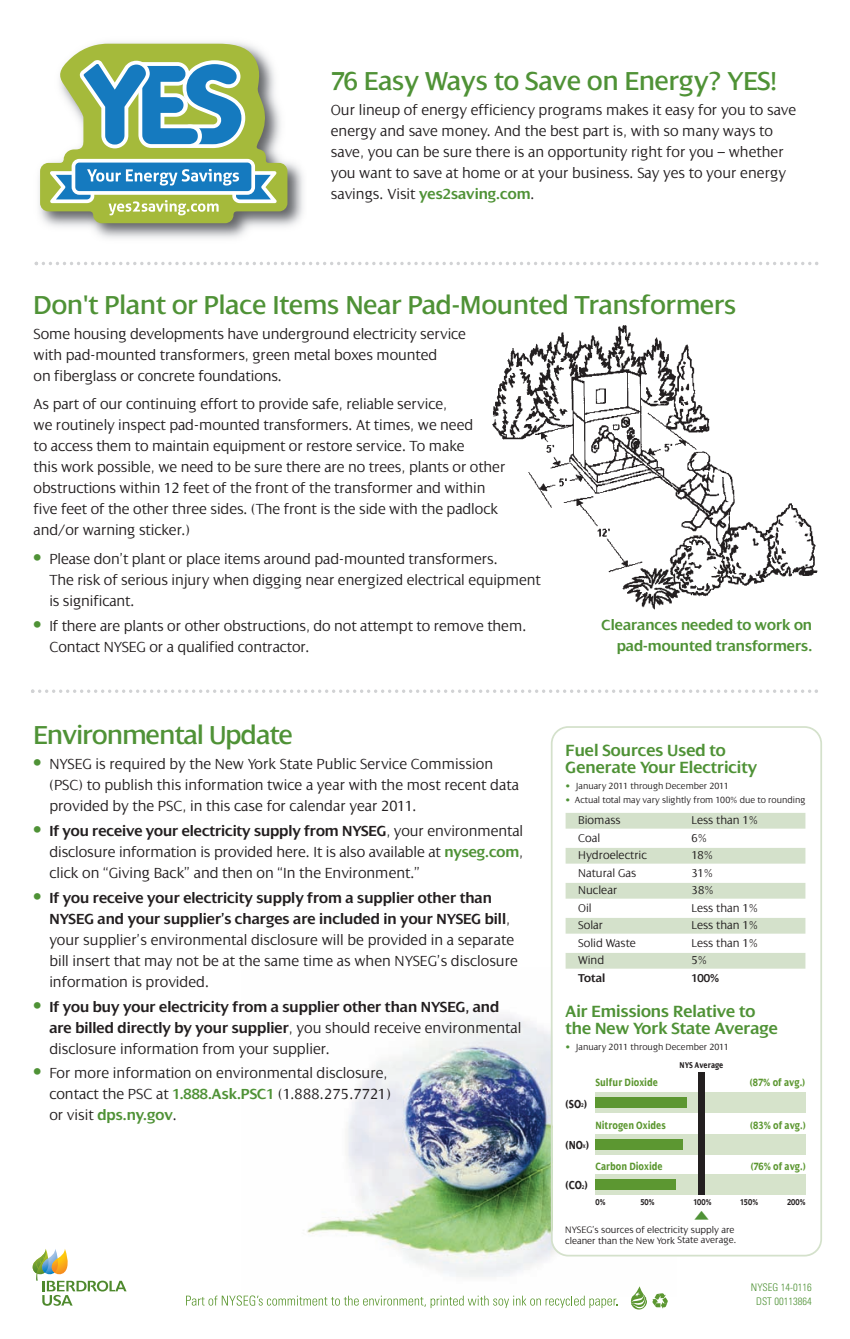
<style>
.page{position:relative;width:850px;height:1339px;background:#fff}
.page>*{position:absolute;margin:0;border:0;box-sizing:border-box;transform-origin:0 0}
.t1{font:28px "Dialog";color:#4f9236}
.t2{font:28px "Dialog";letter-spacing:-.02em;color:#4f9236}
.t3{font:600 17.5px/17.5px "Dialog";color:#4f9236}
.t4{font:300 15.75px/21px "Dialog";letter-spacing:-.005em;color:#231f20}
.t5{font:600 15.75px/21px "Dialog";color:#231f20}
.t6{font:600 15.75px/21px "Dialog";color:#4f9236;text-align:right}
.t7{font:700 condensed 12.42px "Dialog";color:#231f20}
.t8{font:300 12.25px "Dialog";color:#231f20}
.t9{font:600 12.25px "Dialog";color:#231f20}
.t10{font:700 condensed 11.38px "Dialog";color:#5c9731}
.t11{font:300 condensed 10.5px/14px "Univers";color:#4f9236;text-align:center}
.t12{font:300 10.15px/10.5px "Dialog";color:#231f20}
.t13{font:300 9.62px "Dialog";color:#231f20}
.t14{font:700 condensed 9.1px "Dialog";color:#231f20}
.s1{font-weight:600;color:#4f9236}
.s2{font-family:"Univers";font-weight:700;font-stretch:condensed;font-size:18.38px;color:#4f9236}
.s3{font-weight:600}
.s4{font-weight:300}
.s5{color:#4f9236}
.s6{font-size:5.6px}
</style>
<div class="page">
<img style="left:492px;top:325px;width:326px;height:285px">
<img style="left:307px;top:1013px;width:370px;height:264px">
<svg style="left:551px;top:726px;width:271px;height:530px"></svg>
<div style="left:565px;top:813px;width:240px;height:15px;background:#d4e1cb"></div>
<div style="left:565px;top:848px;width:240px;height:15px;background:#d4e1cb"></div>
<div style="left:565px;top:883px;width:240px;height:15px;background:#d4e1cb"></div>
<div style="left:565px;top:918px;width:240px;height:15px;background:#d4e1cb"></div>
<div style="left:565px;top:953px;width:240px;height:15px;background:#d4e1cb"></div>
<div style="left:565px;top:1060px;width:241px;height:150px;background:#fff"></div>
<div style="left:595px;top:1174px;width:211px;height:21px;background:#d6e3cb"></div>
<div style="left:595px;top:1134px;width:211px;height:20px;background:#d6e3cb"></div>
<div style="left:595px;top:1092px;width:211px;height:21px;background:#d6e3cb"></div>
<div style="left:595px;top:1097px;width:92px;height:10px;background:#5c9731"></div>
<div style="left:595px;top:1139px;width:88px;height:11px;background:#5c9731"></div>
<div style="left:595px;top:1179px;width:80px;height:10px;background:#5c9731"></div>
<div style="left:698px;top:1072px;width:7px;height:123px;background:#231f20"></div>
<svg style="left:33px;top:1249px;width:94px;height:56px"></svg>
<svg style="left:630px;top:1286px;width:38px;height:23px"></svg>
<svg style="left:186px;top:1295px;width:431px;height:13px"></svg>
<svg style="left:31px;top:689px;width:787px;height:4px"></svg>
<svg style="left:35px;top:262px;width:783px;height:3px"></svg>
<img style="left:39px;top:42px;width:264px;height:197px">
<svg style="left:40px;top:44px;width:247px;height:179px"></svg>
<svg style="left:694px;top:1211px;width:14px;height:9px"></svg>
<h1 class="t1" style="left:331px;top:64px;width:448px">76 Easy Ways to Save on Energy? YES!</h1>
<p class="t4" style="left:331px;top:99px;width:467px">Our lineup of energy efficiency programs makes it easy for you to save energy and save money. And the best part is, with so many ways to save, you can be sure there is an opportunity right for you – whether you want to save at home or at your business. Say yes to your energy savings. Visit <span class="s1">yes2saving.com</span>.</p>
<h1 class="t1" style="left:34px;top:288px;width:704px">Don't Plant or Place Items Near Pad-Mounted Transformers</h1>
<p class="t4" style="left:34px;top:323px;width:434px">Some housing developments have underground electricity service with pad-mounted transformers, green metal boxes mounted<br>on fiberglass or concrete foundations.</p>
<p class="t4" style="left:34px;top:393px;width:473px">As part of our continuing effort to provide safe, reliable service,<br>we routinely inspect pad-mounted transformers. At times, we need<br>to access them to maintain equipment or restore service. To make<br>this work possible, we need to be sure there are no trees, plants or other obstructions within 12 feet of the front of the transformer and within five feet of the other three sides. (The front is the side with the padlock and/or warning sticker.)</p>
<p class="t4" style="left:49px;top:548px;width:493px;text-indent:-16px"><span class="s2">•</span> Please don’t plant or place items around pad-mounted transformers.<br>The risk of serious injury when digging near energized electrical equipment is significant.</p>
<p class="t4" style="left:49px;top:615px;width:478px;text-indent:-16px"><span class="s2">•</span> If there are plants or other obstructions, do not attempt to remove them.<br>Contact NYSEG or a qualified contractor.</p>
<p class="t6" style="left:601px;top:614px;width:212px">Clearances needed to work on pad-mounted transformers.</p>
<h1 class="t2" style="left:34px;top:718px;width:261px">Environmental Update</h1>
<p class="t4" style="left:49px;top:753px;width:471px;text-indent:-16px"><span class="s2">•</span> NYSEG is required by the New York State Public Service Commission (PSC) to publish this information twice a year with the most recent data provided by the PSC, in this case for calendar year 2011.</p>
<p class="t4" style="left:49px;top:820px;width:475px;text-align:justify;text-indent:-16px"><span class="s2">•</span> <span class="s3">If you receive your electricity supply from NYSEG</span>, your environmental disclosure information is provided here. It is also available at <span class="s1">nyseg.com</span>, click on “Giving Back” and then on “In the Environment.”</p>
<p class="t4" style="left:49px;top:887px;width:470px;text-indent:-16px"><span class="s2">•</span> <span class="s3">If you receive your electricity supply from a supplier other than NYSEG and your supplier’s charges are included in your NYSEG bill</span>, your supplier’s environmental disclosure will be provided in a separate bill insert that may not be at the same time as when NYSEG’s disclosure information is provided.</p>
<p class="t5" style="left:49px;top:995px;width:474px;text-indent:-16px"><span class="s2">•</span> If you buy your electricity from a supplier other than NYSEG, and are billed directly by your supplier<span class="s4">, you should receive environmental disclosure information from your supplier.</span></p>
<p class="t4" style="left:49px;top:1062px;width:343px;text-indent:-16px"><span class="s2">•</span> For more information on environmental disclosure, contact the PSC at <span class="s1">1.888.Ask.PSC1</span> (1.888.275.7721) or visit <span class="s1">dps.ny.gov</span>.</p>
<p class="t10" style="left:595px;top:1075px;width:64px">Sulfur Dioxide</p>
<p class="t10" style="left:749px;top:1075px;width:57px">(87% of avg.)</p>
<p class="t10" style="left:595px;top:1118px;width:72px">Nitrogen Oxides</p>
<p class="t10" style="left:750px;top:1118px;width:57px">(83% of avg.)</p>
<p class="t10" style="left:595px;top:1159px;width:69px">Carbon Dioxide</p>
<p class="t10" style="left:750px;top:1159px;width:56px">(76% of avg.)</p>
<p class="t14" style="left:595px;top:1197px;width:12px">0%</p>
<p class="t14" style="left:640px;top:1197px;width:16px">50%</p>
<p class="t14" style="left:693px;top:1197px;width:20px">100%</p>
<p class="t14" style="left:740px;top:1197px;width:20px">150%</p>
<p class="t14" style="left:787px;top:1197px;width:20px">200%</p>
<p class="t3" style="left:565px;top:741px;width:193px">Fuel Sources Used to<br>Generate Your Electricity</p>
<p class="t13" style="left:565px;top:780px;width:165px"><span class="s5">•</span> January 2011 through December 2011</p>
<p class="t13" style="left:565px;top:794px;width:241px"><span class="s5">•</span> Actual total may vary slightly from 100% due to rounding</p>
<p class="t8" style="left:578px;top:813px;width:44px">Biomass</p>
<p class="t8" style="left:691px;top:813px;width:68px">Less than 1%</p>
<p class="t8" style="left:578px;top:830px;width:24px">Coal</p>
<p class="t8" style="left:691px;top:830px;width:17px">6%</p>
<p class="t8" style="left:578px;top:848px;width:70px">Hydroelectric</p>
<p class="t8" style="left:691px;top:848px;width:23px">18%</p>
<p class="t8" style="left:578px;top:865px;width:60px">Natural Gas</p>
<p class="t8" style="left:691px;top:865px;width:23px">31%</p>
<p class="t8" style="left:578px;top:883px;width:41px">Nuclear</p>
<p class="t8" style="left:691px;top:883px;width:23px">38%</p>
<p class="t8" style="left:578px;top:900px;width:15px">Oil</p>
<p class="t8" style="left:691px;top:900px;width:68px">Less than 1%</p>
<p class="t8" style="left:578px;top:918px;width:26px">Solar</p>
<p class="t8" style="left:691px;top:918px;width:68px">Less than 1%</p>
<p class="t8" style="left:578px;top:935px;width:59px">Solid Waste</p>
<p class="t8" style="left:691px;top:935px;width:68px">Less than 1%</p>
<p class="t8" style="left:578px;top:953px;width:28px">Wind</p>
<p class="t8" style="left:691px;top:953px;width:17px">5%</p>
<p class="t9" style="left:578px;top:970px;width:29px">Total</p>
<p class="t9" style="left:691px;top:970px;width:29px">100%</p>
<p class="t3" style="left:565px;top:1002px;width:214px">Air Emissions Relative to the New York State Average</p>
<p class="t13" style="left:565px;top:1041px;width:165px"><span class="s5">•</span> January 2011 through December 2011</p>
<p class="t14" style="left:679px;top:1059px;width:45px">NYS Average</p>
<p class="t7" style="left:565px;top:1096px;width:23px">(SO<span class="s6">2</span>)</p>
<p class="t7" style="left:565px;top:1137px;width:25px">(NO<span class="s6">X</span>)</p>
<p class="t7" style="left:565px;top:1178px;width:24px">(CO<span class="s6">2</span>)</p>
<p class="t12" style="left:565px;top:1224px;width:173px">NYSEG’s sources of electricity supply are cleaner than the New York State average.</p>
<p class="t11" style="left:751px;top:1281px;width:62px">NYSEG 14-0116<br>DST 00113864</p>
</div>
